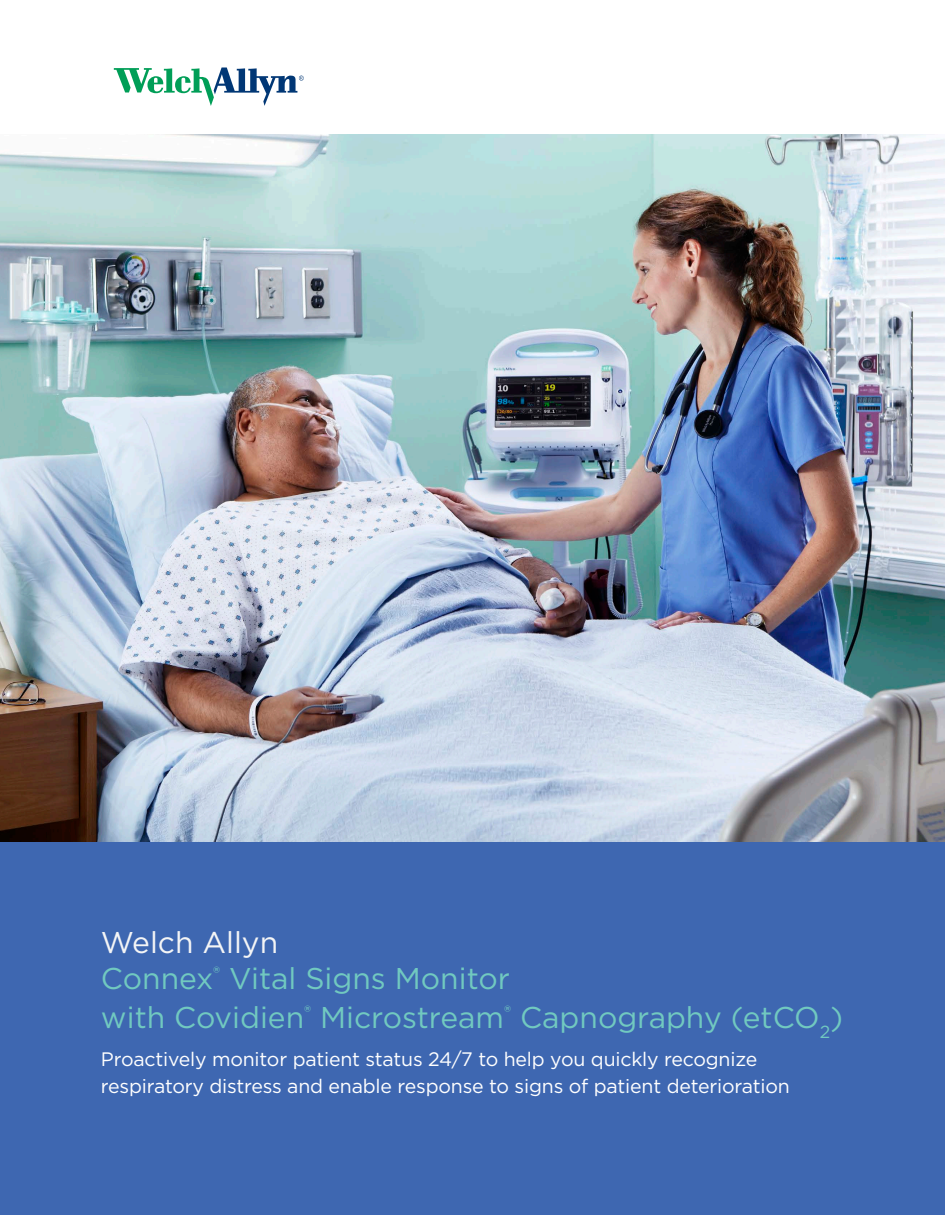
<style>
.page{position:relative;width:945px;height:1215px;background:#fff}
.page>*{position:absolute;margin:0;border:0;box-sizing:border-box;transform-origin:0 0}
.t1{font:30px "Gotham";color:#71c9c0}
.t2{font:30px "Gotham";color:#f4f5f6}
.t3{font:19.5px/27px "Gotham";letter-spacing:-.01em;color:#fff}
</style>
<div class="page">
<img style="left:0;top:134px;width:945px;height:709px">
<div style="left:0;top:843px;width:945px;height:372px;background:#3e67b1"></div>
<svg style="left:114px;top:68px;width:190px;height:38px"></svg>
<p class="t2" style="left:101px;top:924px;width:179px">Welch Allyn</p>
<p class="t1" style="left:101px;top:960px;width:410px">Connex<sup>®</sup> Vital Signs Monitor</p>
<p class="t1" style="left:101px;top:999px;width:744px">with Covidien<sup>®</sup> Microstream<sup>®</sup> Capnography (etCO<sub>2</sub>)</p>
<p class="t3" style="left:101px;top:1045px;width:690px">Proactively monitor patient status 24/7 to help you quickly recognize respiratory distress and enable response to signs of patient deterioration</p>
</div>
